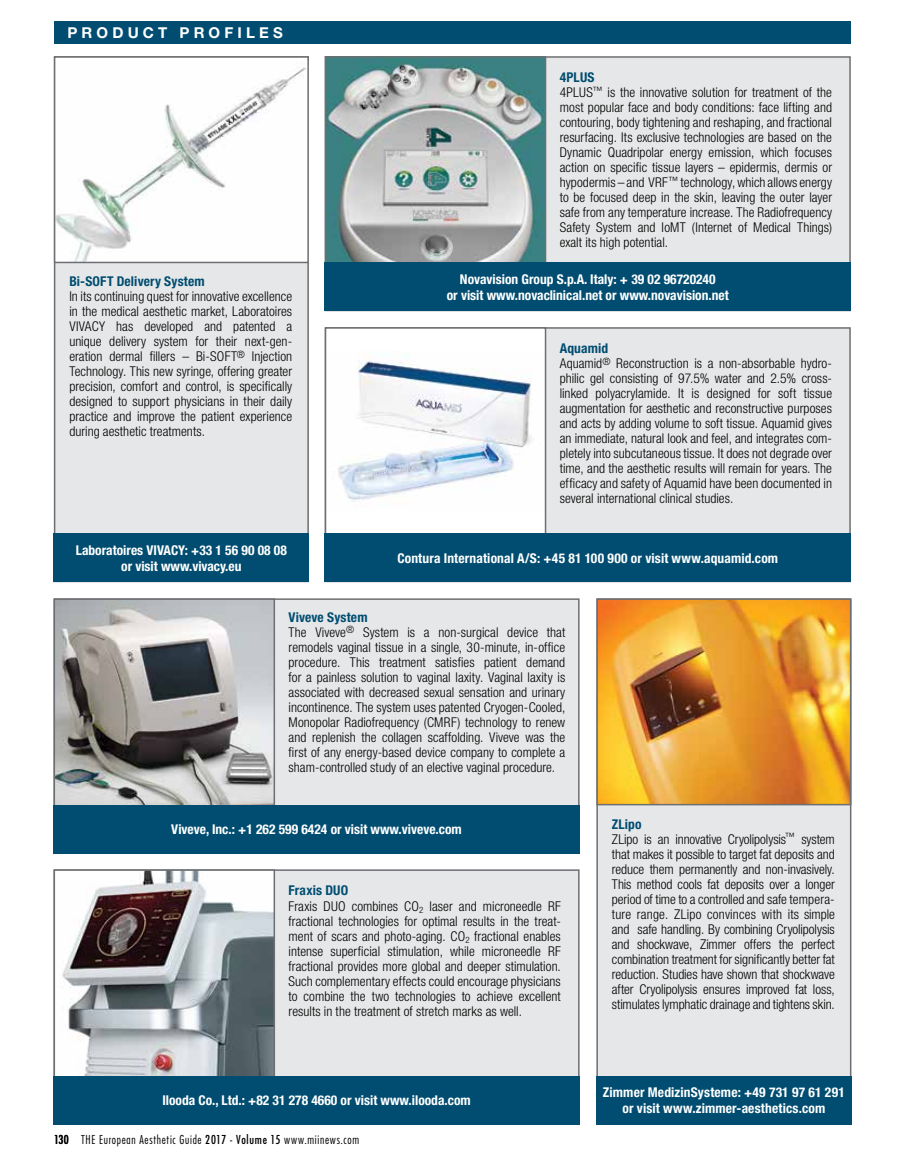
<style>
.page{position:relative;width:905px;height:1175px;background:#fff}
.page>*{position:absolute;margin:0;border:0;box-sizing:border-box;transform-origin:0 0}
.t1{font:700 15px "Helvetica Neue LT Std";letter-spacing:.275em;color:#fff}
.t2{font:300 condensed 13.5px/15px "Helvetica Neue LT Std";letter-spacing:.005em;color:#000}
.t3{font:700 condensed 13.5px/16.2px "Helvetica Neue LT Std";color:#fff;text-align:center}
.t4{font:700 condensed 13.5px "Helvetica Neue LT Std";letter-spacing:.01em;color:#004d71}
.t5{font:300 condensed 12px "Futura";letter-spacing:.06em;color:#000}
.t6{font:condensed 12px "Futura";color:#000}
.s1{font-weight:700;color:#004d71}
.s2{font-weight:400}
</style>
<div class="page">
<div style="left:54px;top:21px;width:796px;height:23px;background:#004d71"></div>
<div style="left:54px;top:869px;width:525px;height:255px;background:#e6e7e8;border:2px solid #6d6e71"></div>
<img style="left:57px;top:872px;width:215px;height:203px">
<div style="left:54px;top:869px;width:221px;height:209px;border:2px solid #6d6e71"></div>
<div style="left:54px;top:1075px;width:525px;height:49px;background:#004d71"></div>
<div style="left:54px;top:56px;width:255px;height:526px;background:#e6e7e8;border:2px solid #6d6e71"></div>
<img style="left:57px;top:61px;width:249px;height:199px">
<div style="left:54px;top:56px;width:255px;height:207px;border:2px solid #6d6e71"></div>
<div style="left:54px;top:533px;width:255px;height:49px;background:#004d71"></div>
<div style="left:325px;top:327px;width:525px;height:255px;background:#e6e7e8;border:2px solid #6d6e71"></div>
<div style="left:325px;top:328px;width:220px;height:207px;background:#fff"></div>
<img style="left:338px;top:356px;width:194px;height:146px">
<div style="left:325px;top:327px;width:221px;height:209px;border:2px solid #6d6e71"></div>
<div style="left:325px;top:533px;width:525px;height:49px;background:#004d71"></div>
<div style="left:54px;top:598px;width:525px;height:255px;background:#e6e7e8;border:2px solid #6d6e71"></div>
<img style="left:57px;top:601px;width:215px;height:203px">
<div style="left:54px;top:598px;width:221px;height:209px;border:2px solid #6d6e71"></div>
<div style="left:54px;top:804px;width:525px;height:49px;background:#004d71"></div>
<div style="left:596px;top:598px;width:255px;height:526px;background:#e6e7e8;border:2px solid #6d6e71"></div>
<img style="left:599px;top:601px;width:249px;height:201px">
<div style="left:596px;top:598px;width:255px;height:207px;border:2px solid #6d6e71"></div>
<div style="left:596px;top:1075px;width:255px;height:49px;background:#004d71"></div>
<div style="left:325px;top:56px;width:525px;height:255px;background:#e6e7e8;border:2px solid #6d6e71"></div>
<img style="left:328px;top:59px;width:215px;height:203px">
<div style="left:325px;top:56px;width:221px;height:209px;border:2px solid #6d6e71"></div>
<div style="left:325px;top:262px;width:525px;height:49px;background:#004d71"></div>
<p class="t1" style="left:68px;top:23px;width:217px">PRODUCT PROFILES</p>
<p class="t4" style="left:69px;top:273px;width:137px">Bi-SOFT Delivery System</p>
<p class="t2" style="left:69px;top:289px;width:224px;text-align:justify">In its continuing quest for innovative excellence in the medical aesthetic market, Laboratoires VIVACY has developed and patented a unique delivery system for their next-gen&shy;eration dermal fillers – Bi-SOFT<sup>®</sup> Injection Technology. This new syringe, offering greater precision, comfort and control, is specifically designed to support physicians in their daily practice and improve the patient experience during aesthetic treatments.</p>
<p class="t3" style="left:76px;top:541px;width:212px">Laboratoires VIVACY: +33 1 56 90 08 08 or visit www.vivacy.eu</p>
<p class="t2" style="left:559px;top:70px;width:274px"><span class="s1">4PLUS<br></span>4PLUS<sup>™</sup> is the innovative solution for treatment of the most popular face and body conditions: face lifting and contouring, body tightening and reshaping, and fractional resurfacing. Its exclusive technologies are based on the Dynamic Quadripolar energy emission, which focuses action on specific tissue layers – epidermis, dermis or hypodermis – and VRF<sup>™</sup> technology, which allows energy to be focused deep in the skin, leaving the outer layer safe from any temperature increase. The Radiofrequency Safety System and IoMT (Internet of Medical Things) exalt its high potential.</p>
<p class="t3" style="left:447px;top:270px;width:283px">Novavision Group S.p.A. Italy: + 39 02 96720240<br>or visit www.novaclinical.net or www.novavision.net</p>
<p class="t2" style="left:559px;top:341px;width:274px"><span class="s1">Aquamid<br></span>Aquamid<sup>®</sup> Reconstruction is a non-absorbable hydro&shy;philic gel consisting of 97.5% water and 2.5% cross&shy;linked polyacrylamide. It is designed for soft tissue augmentation for aesthetic and reconstructive purposes and acts by adding volume to soft tissue. Aquamid gives an immediate, natural look and feel, and integrates com&shy;pletely into subcutaneous tissue. It does not degrade over time, and the aesthetic results will remain for years. The efficacy and safety of Aquamid have been documented in several international clinical studies.</p>
<p class="t3" style="left:397px;top:549px;width:382px">Contura International A/S: +45 81 100 900 or visit www.aquamid.com</p>
<p class="t2" style="left:288px;top:609px;width:278px"><span class="s1">Viveve System<br></span>The Viveve<sup>®</sup> System is a non-surgical device that remodels vaginal tissue in a single, 30-minute, in-office procedure. This treatment satisfies patient demand for a painless solution to vaginal laxity. Vaginal laxity is associated with decreased sexual sensation and urinary incontinence. The system uses patented Cryogen-Cooled, Monopolar Radiofrequency (CMRF) technology to renew and replenish the collagen scaffolding. Viveve was the first of any energy-based device company to complete a sham-controlled study of an elective vaginal procedure.</p>
<p class="t3" style="left:171px;top:820px;width:292px">Viveve, Inc.: +1 262 599 6424 or visit www.viveve.com</p>
<p class="t2" style="left:612px;top:816px;width:224px"><span class="s1">ZLipo<br></span>ZLipo is an innovative Cryolipolysis<sup>™</sup> system that makes it possible to target fat deposits and reduce them permanently and non-invasively.<br>This method cools fat deposits over a longer period of time to a controlled and safe tempera&shy;ture range. ZLipo convinces with its simple and safe handling. By combining Cryolipolysis and shockwave, Zimmer offers the perfect combination treatment for significantly better fat reduction. Studies have shown that shockwave after Cryolipolysis ensures improved fat loss, stimulates lymphatic drainage and tightens skin.</p>
<p class="t2" style="left:288px;top:883px;width:274px"><span class="s1">Fraxis DUO<br></span>Fraxis DUO combines CO<sub>2</sub> laser and microneedle RF fractional technologies for optimal results in the treat&shy;ment of scars and photo-aging. CO<sub>2</sub> fractional enables intense superficial stimulation, while microneedle RF fractional provides more global and deeper stimulation.<br>Such complementary effects could encourage physicians to combine the two technologies to achieve excellent results in the treatment of stretch marks as well.</p>
<p class="t6" style="left:54px;top:1132px;width:16px">130</p>
<p class="t3" style="left:162px;top:1091px;width:310px">Ilooda Co., Ltd.: +82 31 278 4660 or visit www.ilooda.com</p>
<p class="t5" style="left:81px;top:1132px;width:280px">THE European Aesthetic Guide <span class="s2">2017 - Volume 15</span> www.miinews.com</p>
<p class="t3" style="left:603px;top:1083px;width:243px">Zimmer MedizinSysteme: +49 731 97 61 291 or visit www.zimmer-aesthetics.com</p>
</div>
